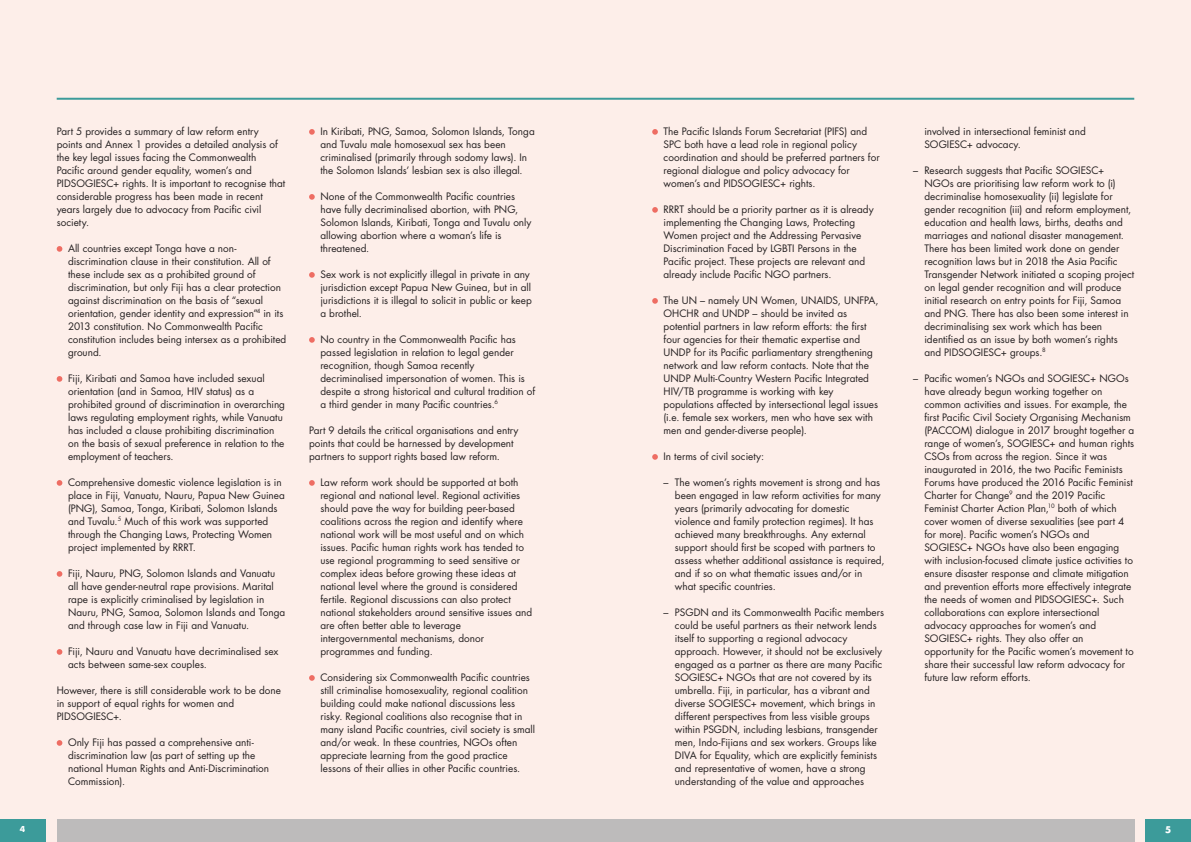
<style>
.page{position:relative;width:1191px;height:842px;background:#fdeee9}
.page>*{position:absolute;margin:0;border:0;box-sizing:border-box;transform-origin:0 0}
.t1{font:10px/13px "Futura Std";color:#231f20}
.t2{font:700 9px "Futura Std";color:#fff}
.t3{font:700 8px "Futura Std";color:#fff}
</style>
<div class="page">
<div style="left:0;top:819px;width:45px;height:23px;background:#3c9b9a"></div>
<div style="left:57px;top:819px;width:1077px;height:23px;background:#bdbbbb"></div>
<div style="left:1145px;top:819px;width:46px;height:23px;background:#3c9b9a"></div>
<svg style="left:57px;top:246px;width:5px;height:6px"></svg>
<svg style="left:57px;top:376px;width:5px;height:6px"></svg>
<svg style="left:57px;top:480px;width:5px;height:6px"></svg>
<svg style="left:57px;top:571px;width:5px;height:6px"></svg>
<svg style="left:57px;top:649px;width:5px;height:6px"></svg>
<svg style="left:57px;top:740px;width:5px;height:6px"></svg>
<svg style="left:309px;top:129px;width:6px;height:6px"></svg>
<svg style="left:309px;top:194px;width:6px;height:6px"></svg>
<svg style="left:309px;top:272px;width:6px;height:6px"></svg>
<svg style="left:309px;top:337px;width:6px;height:6px"></svg>
<svg style="left:309px;top:480px;width:6px;height:6px"></svg>
<svg style="left:309px;top:675px;width:6px;height:6px"></svg>
<svg style="left:652px;top:129px;width:6px;height:6px"></svg>
<svg style="left:652px;top:207px;width:6px;height:6px"></svg>
<svg style="left:652px;top:298px;width:6px;height:6px"></svg>
<svg style="left:652px;top:454px;width:6px;height:6px"></svg>
<hr style="left:57px;top:98px;width:1077px;height:2px;background:#3c9b9a">
<p class="t1" style="left:57px;top:125px;width:230px">Part 5 provides a summary of law reform entry points and Annex 1 provides a detailed analysis of the key legal issues facing the Commonwealth Pacific around gender equality, women’s and PIDSOGIESC+ rights. It is important to recognise that considerable progress has been made in recent years largely due to advocacy from Pacific civil society.</p>
<p class="t1" style="left:68px;top:242px;width:220px">All countries except Tonga have a non&shy;discrimination clause in their constitution. All of these include sex as a prohibited ground of discrimination, but only Fiji has a clear protection against discrimination on the basis of “sexual orientation, gender identity and expression”<sup>4</sup> in its 2013 constitution. No Commonwealth Pacific constitution includes being intersex as a prohibited ground.</p>
<p class="t1" style="left:68px;top:372px;width:218px">Fiji, Kiribati and Samoa have included sexual orientation (and in Samoa, HIV status) as a prohibited ground of discrimination in overarching laws regulating employment rights, while Vanuatu has included a clause prohibiting discrimination on the basis of sexual preference in relation to the employment of teachers.</p>
<p class="t1" style="left:68px;top:476px;width:218px">Comprehensive domestic violence legislation is in place in Fiji, Vanuatu, Nauru, Papua New Guinea (PNG), Samoa, Tonga, Kiribati, Solomon Islands and Tuvalu.<sup>5</sup> Much of this work was supported through the Changing Laws, Protecting Women project implemented by RRRT.</p>
<p class="t1" style="left:68px;top:567px;width:219px">Fiji, Nauru, PNG, Solomon Islands and Vanuatu all have gender-neutral rape provisions. Marital rape is explicitly criminalised by legislation in Nauru, PNG, Samoa, Solomon Islands and Tonga and through case law in Fiji and Vanuatu.</p>
<p class="t1" style="left:68px;top:645px;width:212px">Fiji, Nauru and Vanuatu have decriminalised sex acts between same-sex couples.</p>
<p class="t1" style="left:57px;top:684px;width:226px">However, there is still considerable work to be done in support of equal rights for women and<br>PIDSOGIESC+.</p>
<p class="t1" style="left:68px;top:736px;width:203px">Only Fiji has passed a comprehensive anti&shy;discrimination law (as part of setting up the national Human Rights and Anti-Discrimination Commission).</p>
<p class="t1" style="left:320px;top:125px;width:216px">In Kiribati, PNG, Samoa, Solomon Islands, Tonga and Tuvalu male homosexual sex has been criminalised (primarily through sodomy laws). In the Solomon Islands’ lesbian sex is also illegal.</p>
<p class="t1" style="left:320px;top:190px;width:213px">None of the Commonwealth Pacific countries have fully decriminalised abortion, with PNG, Solomon Islands, Kiribati, Tonga and Tuvalu only allowing abortion where a woman’s life is threatened.</p>
<p class="t1" style="left:320px;top:268px;width:213px">Sex work is not explicitly illegal in private in any jurisdiction except Papua New Guinea, but in all jurisdictions it is illegal to solicit in public or keep a brothel.</p>
<p class="t1" style="left:320px;top:333px;width:216px">No country in the Commonwealth Pacific has passed legislation in relation to legal gender recognition, though Samoa recently decriminalised impersonation of women. This is despite a strong historical and cultural tradition of a third gender in many Pacific countries.<sup>6</sup></p>
<p class="t1" style="left:309px;top:424px;width:211px">Part 9 details the critical organisations and entry points that could be harnessed by development partners to support rights based law reform.</p>
<p class="t1" style="left:320px;top:476px;width:213px">Law reform work should be supported at both regional and national level. Regional activities should pave the way for building peer-based coalitions across the region and identify where national work will be most useful and on which issues. Pacific human rights work has tended to use regional programming to seed sensitive or complex ideas before growing these ideas at national level where the ground is considered fertile. Regional discussions can also protect national stakeholders around sensitive issues and are often better able to leverage intergovernmental mechanisms, donor programmes and funding.</p>
<p class="t1" style="left:320px;top:671px;width:216px">Considering six Commonwealth Pacific countries still criminalise homosexuality, regional coalition building could make national discussions less risky. Regional coalitions also recognise that in many island Pacific countries, civil society is small and/or weak. In these countries, NGOs often appreciate learning from the good practice lessons of their allies in other Pacific countries.</p>
<p class="t1" style="left:663px;top:125px;width:218px">The Pacific Islands Forum Secretariat (PIFS) and SPC both have a lead role in regional policy coordination and should be preferred partners for regional dialogue and policy advocacy for women’s and PIDSOGIESC+ rights.</p>
<p class="t1" style="left:663px;top:203px;width:212px">RRRT should be a priority partner as it is already implementing the Changing Laws, Protecting Women project and the Addressing Pervasive Discrimination Faced by LGBTI Persons in the Pacific project. These projects are relevant and already include Pacific NGO partners.</p>
<p class="t1" style="left:663px;top:294px;width:216px">The UN – namely UN Women, UNAIDS, UNFPA, OHCHR and UNDP – should be invited as potential partners in law reform efforts: the first four agencies for their thematic expertise and UNDP for its Pacific parliamentary strengthening network and law reform contacts. Note that the UNDP Multi-Country Western Pacific Integrated HIV/TB programme is working with key populations affected by intersectional legal issues (i.e. female sex workers, men who have sex with men and gender-diverse people).</p>
<p class="t1" style="left:663px;top:450px;width:102px">In terms of civil society:</p>
<p class="t1" style="left:675px;top:476px;width:211px;text-indent:-11px">– The women’s rights movement is strong and has been engaged in law reform activities for many years (primarily advocating for domestic violence and family protection regimes). It has achieved many breakthroughs. Any external support should first be scoped with partners to assess whether additional assistance is required, and if so on what thematic issues and/or in what specific countries.</p>
<p class="t1" style="left:675px;top:606px;width:211px;text-indent:-11px">– PSGDN and its Commonwealth Pacific members could be useful partners as their network lends itself to supporting a regional advocacy approach. However, it should not be exclusively engaged as a partner as there are many Pacific SOGIESC+ NGOs that are not covered by its umbrella. Fiji, in particular, has a vibrant and diverse SOGIESC+ movement, which brings in different perspectives from less visible groups within PSGDN, including lesbians, transgender men, Indo-Fijians and sex workers. Groups like DIVA for Equality, which are explicitly feminists and representative of women, have a strong understanding of the value and approaches</p>
<p class="t1" style="left:924px;top:125px;width:163px">involved in intersectional feminist and<br>SOGIESC+ advocacy.</p>
<p class="t1" style="left:924px;top:164px;width:211px;text-indent:-11px">– Research suggests that Pacific SOGIESC+ NGOs are prioritising law reform work to (i) decriminalise homosexuality (ii) legislate for gender recognition (iii) and reform employment, education and health laws, births, deaths and marriages and national disaster management.<br>There has been limited work done on gender recognition laws but in 2018 the Asia Pacific Transgender Network initiated a scoping project on legal gender recognition and will produce initial research on entry points for Fiji, Samoa and PNG. There has also been some interest in decriminalising sex work which has been identified as an issue by both women’s rights and PIDSOGIESC+ groups.<sup>8</sup></p>
<p class="t1" style="left:924px;top:372px;width:211px;text-indent:-11px">– Pacific women’s NGOs and SOGIESC+ NGOs have already begun working together on common activities and issues. For example, the first Pacific Civil Society Organising Mechanism (PACCOM) dialogue in 2017 brought together a range of women’s, SOGIESC+ and human rights CSOs from across the region. Since it was inaugurated in 2016, the two Pacific Feminists Forums have produced the 2016 Pacific Feminist Charter for Change<sup>9</sup> and the 2019 Pacific Feminist Charter Action Plan,<sup>10</sup> both of which cover women of diverse sexualities (see part 4 for more). Pacific women’s NGOs and SOGIESC+ NGOs have also been engaging with inclusion-focused climate justice activities to ensure disaster response and climate mitigation and prevention efforts more effectively integrate the needs of women and PIDSOGIESC+. Such collaborations can explore intersectional advocacy approaches for women’s and SOGIESC+ rights. They also offer an opportunity for the Pacific women’s movement to share their successful law reform advocacy for future law reform efforts.</p>
<p class="t3" style="left:20px;top:824px;width:7px">4</p>
<p class="t2" style="left:1165px;top:824px;width:8px">5</p>
</div>
